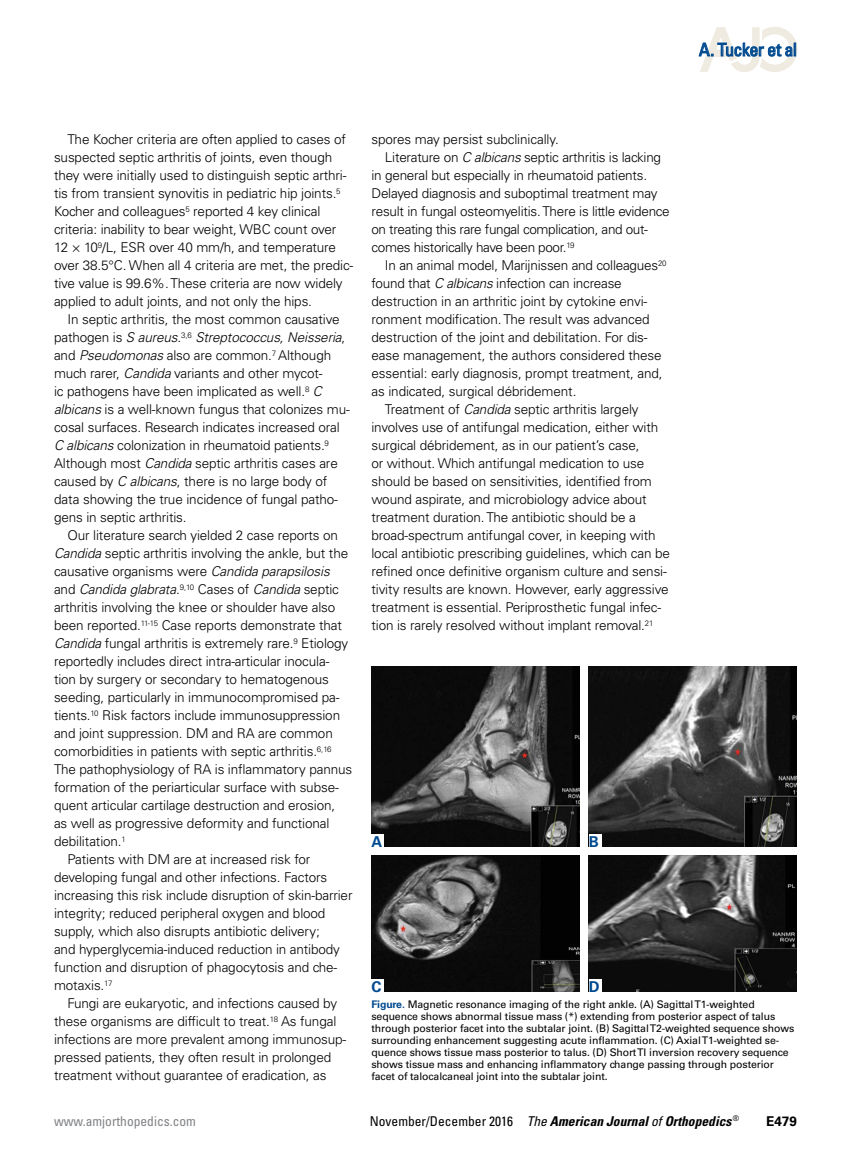
<style>
.page{position:relative;width:851px;height:1161px;background:#fff}
.page>*{position:absolute;margin:0;border:0;box-sizing:border-box;transform-origin:0 0}
.t1{font:condensed 18px "Univers LT Std";letter-spacing:-.03em;color:#004a8f}
.t2{font:700 15px "Univers LT Std";color:#004a8f}
.t3{font:300 13.5px/18px "Univers LT Std";letter-spacing:-.01em;color:#000}
.t4{font:italic 700 condensed 13.5px "Univers LT Std";color:#000}
.t5{font:italic 300 13.5px "Univers LT Std";letter-spacing:-.01em;color:#000}
.t6{font:condensed 13.5px "Univers LT Std";color:#808285}
.t7{font:700 13.5px "Univers LT Std";color:#000}
.t8{font:10.5px/12px "Univers LT Std";letter-spacing:-.01em;color:#000}
.s1{font-style:italic}
.s2{font-style:normal}
.s3{font-weight:700;color:#004a8f}
.s4{font-weight:400;font-style:normal}
.s5{font-weight:400}
</style>
<div class="page">
<svg style="left:698px;top:27px;width:99px;height:45px"></svg>
<img style="left:371px;top:856px;width:208px;height:136px">
<img style="left:371px;top:666px;width:208px;height:181px">
<img style="left:588px;top:856px;width:208px;height:136px">
<img style="left:588px;top:666px;width:208px;height:181px">
<div style="left:371px;top:979px;width:13px;height:13px;background:#fff"></div>
<div style="left:371px;top:834px;width:13px;height:13px;background:#fff"></div>
<div style="left:588px;top:979px;width:13px;height:13px;background:#fff"></div>
<div style="left:588px;top:834px;width:13px;height:13px;background:#fff"></div>
<h1 class="t1" style="left:699px;top:38px;width:99px">A. Tucker et al</h1>
<p class="t3" style="left:54px;top:130px;width:301px;text-indent:14px">The Kocher criteria are often applied to cases of suspected septic arthritis of joints, even though they were initially used to distinguish septic arthri&shy;tis from transient synovitis in pediatric hip joints.<sup>5<br></sup>Kocher and colleagues<sup>5</sup> reported 4 key clinical criteria: inability to bear weight, WBC count over 12 × 10<sup>9</sup>/L, ESR over 40 mm/h, and temperature over 38.5°C. When all 4 criteria are met, the predic&shy;tive value is 99.6%. These criteria are now widely applied to adult joints, and not only the hips.</p>
<p class="t3" style="left:54px;top:310px;width:297px;text-indent:14px">In septic arthritis, the most common causative pathogen is <span class="s1">S aureus</span>.<sup>3,6</sup> <span class="s1">Streptococcus, Neisseria</span>, and <span class="s1">Pseudomonas</span> also are common.<sup>7</sup> Although much rarer, <span class="s1">Candida</span> variants and other mycot-<br>ic pathogens have been implicated as well.<sup>8</sup> <span class="s1">C albicans</span> is a well-known fungus that colonizes mu&shy;cosal surfaces. Research indicates increased oral <span class="s1">C albicans</span> colonization in rheumatoid patients.<sup>9<br></sup>Although most <span class="s1">Candida</span> septic arthritis cases are caused by <span class="s1">C albicans</span>, there is no large body of data showing the true incidence of fungal patho&shy;gens in septic arthritis.</p>
<p class="t3" style="left:67px;top:526px;width:272px">Our literature search yielded 2 case reports on</p>
<p class="t3" style="left:54px;top:544px;width:296px"><span class="s1">Candida</span> septic arthritis involving the ankle, but the</p>
<p class="t3" style="left:54px;top:562px;width:277px">causative organisms were <span class="s1">Candida parapsilosis</span></p>
<p class="t5" style="left:54px;top:581px;width:286px"><span class="s2">and</span> Candida glabrata<span class="s2">.</span><sup>9,10</sup> <span class="s2">Cases of</span> Candida <span class="s2">septic</span></p>
<p class="t3" style="left:54px;top:598px;width:283px">arthritis involving the knee or shoulder have also</p>
<p class="t3" style="left:54px;top:616px;width:289px">been reported.<sup>11-15</sup> Case reports demonstrate that</p>
<p class="t3" style="left:54px;top:634px;width:296px"><span class="s1">Candida</span> fungal arthritis is extremely rare.<sup>9</sup> Etiology</p>
<p class="t3" style="left:54px;top:652px;width:277px">reportedly includes direct intra-articular inocula-</p>
<p class="t3" style="left:54px;top:670px;width:276px">tion by surgery or secondary to hematogenous</p>
<p class="t3" style="left:54px;top:688px;width:287px">seeding, particularly in immunocompromised pa-</p>
<p class="t3" style="left:54px;top:706px;width:287px">tients.<sup>10</sup> Risk factors include immunosuppression</p>
<p class="t3" style="left:54px;top:724px;width:280px">and joint suppression. DM and RA are common</p>
<p class="t3" style="left:54px;top:742px;width:279px">comorbidities in patients with septic arthritis.<sup>6,16</sup></p>
<p class="t3" style="left:54px;top:760px;width:300px">The pathophysiology of RA is inflammatory pannus</p>
<p class="t3" style="left:54px;top:778px;width:286px">formation of the periarticular surface with subse-</p>
<p class="t3" style="left:54px;top:796px;width:283px">quent articular cartilage destruction and erosion,</p>
<p class="t3" style="left:54px;top:814px;width:277px">as well as progressive deformity and functional</p>
<p class="t3" style="left:54px;top:832px;width:73px">debilitation.<sup>1</sup></p>
<p class="t3" style="left:68px;top:850px;width:244px">Patients with DM are at increased risk for</p>
<p class="t3" style="left:54px;top:868px;width:275px">developing fungal and other infections. Factors</p>
<p class="t3" style="left:54px;top:886px;width:300px">increasing this risk include disruption of skin-barrier</p>
<p class="t3" style="left:54px;top:904px;width:273px">integrity; reduced peripheral oxygen and blood</p>
<p class="t3" style="left:54px;top:922px;width:267px">supply, which also disrupts antibiotic delivery;</p>
<p class="t3" style="left:54px;top:940px;width:287px">and hyperglycemia-induced reduction in antibody</p>
<p class="t3" style="left:54px;top:958px;width:285px">function and disruption of phagocytosis and che-</p>
<p class="t3" style="left:54px;top:976px;width:60px">motaxis.<sup>17</sup></p>
<p class="t3" style="left:68px;top:994px;width:271px">Fungi are eukaryotic, and infections caused by</p>
<p class="t3" style="left:54px;top:1012px;width:284px">these organisms are difficult to treat.<sup>18</sup> As fungal</p>
<p class="t3" style="left:54px;top:1030px;width:294px">infections are more prevalent among immunosup-</p>
<p class="t3" style="left:54px;top:1048px;width:279px">pressed patients, they often result in prolonged</p>
<p class="t3" style="left:54px;top:1066px;width:274px">treatment without guarantee of eradication, as</p>
<p class="t3" style="left:371px;top:130px;width:189px">spores may persist subclinically.</p>
<p class="t3" style="left:385px;top:148px;width:278px">Literature on <span class="s1">C albicans</span> septic arthritis is lacking</p>
<p class="t3" style="left:371px;top:166px;width:277px">in general but especially in rheumatoid patients.</p>
<p class="t3" style="left:371px;top:184px;width:287px">Delayed diagnosis and suboptimal treatment may</p>
<p class="t3" style="left:371px;top:202px;width:300px">result in fungal osteomyelitis. There is little evidence</p>
<p class="t3" style="left:371px;top:220px;width:278px">on treating this rare fungal complication, and out-</p>
<p class="t3" style="left:371px;top:238px;width:204px">comes historically have been poor.<sup>19</sup></p>
<p class="t3" style="left:385px;top:256px;width:283px">In an animal model, Marijnissen and colleagues<sup>20</sup></p>
<p class="t3" style="left:371px;top:274px;width:252px">found that <span class="s1">C albicans</span> infection can increase</p>
<p class="t3" style="left:371px;top:292px;width:277px">destruction in an arthritic joint by cytokine envi-</p>
<p class="t3" style="left:371px;top:310px;width:280px">ronment modification. The result was advanced</p>
<p class="t3" style="left:371px;top:328px;width:278px">destruction of the joint and debilitation. For dis-</p>
<p class="t3" style="left:371px;top:346px;width:292px">ease management, the authors considered these</p>
<p class="t3" style="left:371px;top:364px;width:293px">essential: early diagnosis, prompt treatment, and,</p>
<p class="t3" style="left:371px;top:382px;width:206px">as indicated, surgical débridement.</p>
<p class="t3" style="left:385px;top:400px;width:255px">Treatment of <span class="s1">Candida</span> septic arthritis largely</p>
<p class="t3" style="left:371px;top:418px;width:288px">involves use of antifungal medication, either with</p>
<p class="t3" style="left:371px;top:436px;width:269px">surgical débridement, as in our patient’s case,</p>
<p class="t3" style="left:371px;top:454px;width:274px">or without. Which antifungal medication to use</p>
<p class="t3" style="left:371px;top:472px;width:282px">should be based on sensitivities, identified from</p>
<p class="t3" style="left:371px;top:490px;width:277px">wound aspirate, and microbiology advice about</p>
<p class="t3" style="left:371px;top:508px;width:266px">treatment duration. The antibiotic should be a</p>
<p class="t3" style="left:371px;top:526px;width:286px">broad-spectrum antifungal cover, in keeping with</p>
<p class="t3" style="left:371px;top:544px;width:300px">local antibiotic prescribing guidelines, which can be</p>
<p class="t3" style="left:371px;top:562px;width:297px">refined once definitive organism culture and sensi-</p>
<p class="t3" style="left:371px;top:580px;width:298px">tivity results are known. However, early aggressive</p>
<p class="t3" style="left:371px;top:598px;width:291px">treatment is essential. Periprosthetic fungal infec-</p>
<p class="t3" style="left:371px;top:616px;width:283px">tion is rarely resolved without implant removal.<sup>21</sup></p>
<p class="t2" style="left:371px;top:833px;width:12px">A</p>
<p class="t2" style="left:371px;top:977px;width:12px">C</p>
<p class="t2" style="left:588px;top:833px;width:12px">B</p>
<p class="t2" style="left:588px;top:977px;width:12px">D</p>
<p class="t8" style="left:371px;top:998px;width:424px"><span class="s3">Figure.</span> Magnetic resonance imaging of the right ankle. (A) Sagittal T1-weighted sequence shows abnormal tissue mass (*) extending from posterior aspect of talus through posterior facet into the subtalar joint. (B) Sagittal T2-weighted sequence shows surrounding enhancement suggesting acute inflammation. (C) Axial T1-weighted se&shy;quence shows tissue mass posterior to talus. (D) Short TI inversion recovery sequence shows tissue mass and enhancing inflammatory change passing through posterior facet of talocalcaneal joint into the subtalar joint.</p>
<p class="t6" style="left:54px;top:1112px;width:143px">www.amjorthopedics.com</p>
<p class="t4" style="left:370px;top:1113px;width:371px"><span class="s4">November/December 2016</span> <span class="s5">The</span> American Journal <span class="s5">of</span> Orthopedics <sup>®</sup></p>
<p class="t7" style="left:766px;top:1113px;width:32px">E479</p>
</div>
